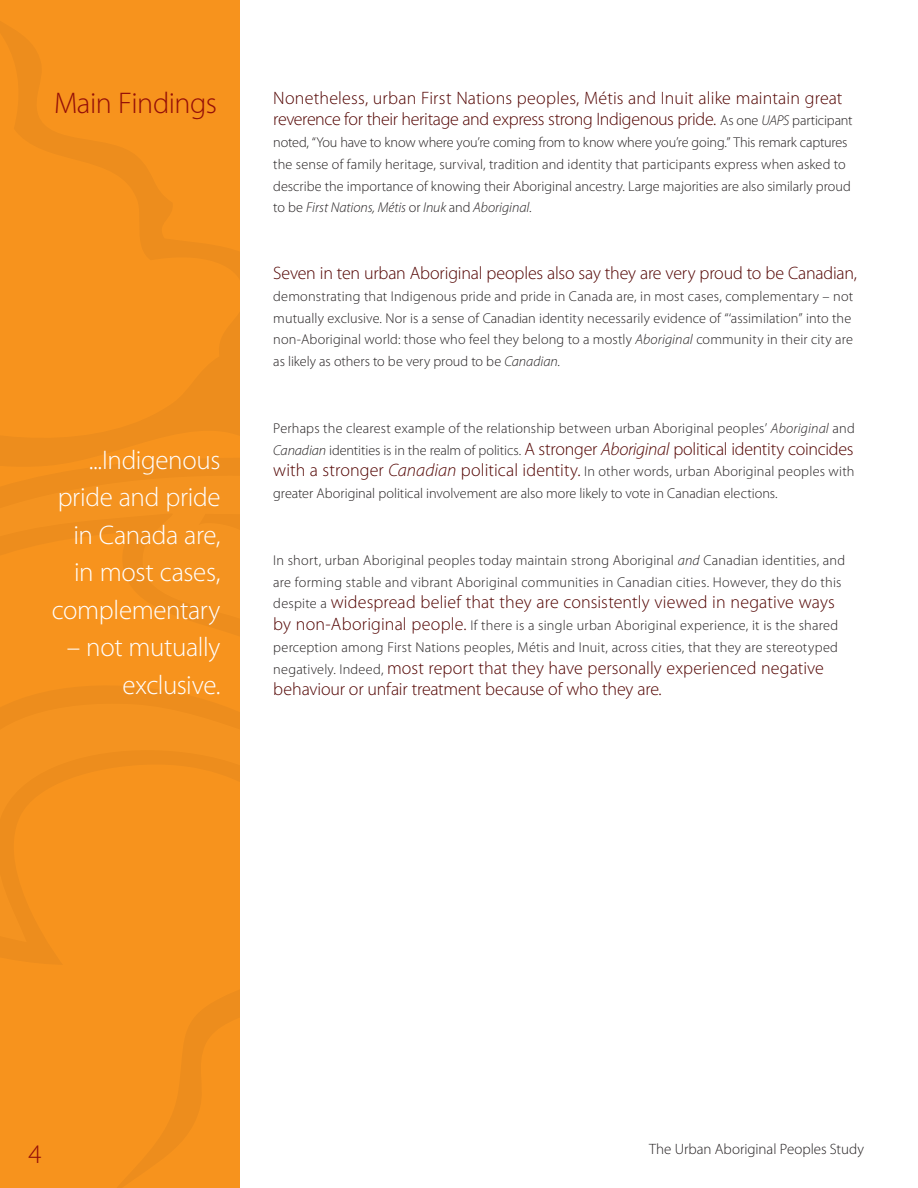
<style>
.page{position:relative;width:918px;height:1188px;background:#fff}
.page>*{position:absolute;margin:0;border:0;box-sizing:border-box;transform-origin:0 0}
._1__Section_Head{font:300 30px "Myriad Pro";letter-spacing:-.02em;color:#940f08}
._1_sidebar_white{font:300 27px/37.5px "Myriad Pro";letter-spacing:-.015em;color:#fff;text-align:right}
.TOC_sub{font:300 27px "Myriad Pro";color:#940f08}
._1__Body_text{font:300 18px/21.8px "Myriad Pro";letter-spacing:-.005em;color:#520300}
.TOC_sub-2{font:300 15px "Myriad Pro";color:#231f20}
._1__Body_text-2{font:300 14.25px/21.8px "Myriad Pro";letter-spacing:.01em;color:#231f20}
.s1{font-size:14.25px;color:#231f20}
.s2{font-style:italic;font-size:14.25px;color:#231f20}
.s3{font-style:italic}
.s4{font-size:18px;color:#520300}
.s5{font-style:italic;font-size:18px;color:#520300}
</style>
<div class="page">
<svg style="left:0;top:0;width:240px;height:1188px;background:#f5921d"></svg>
<svg style="left:0;top:349px;width:240px;height:593px;background:#f3911d"></svg>
<svg style="left:0;top:512px;width:240px;height:397px;background:#f4921d"></svg>
<svg style="left:0;top:531px;width:240px;height:334px;background:#f4911d"></svg>
<div style="left:198px;top:508px;width:42px;height:84px;background:#f49320"></div>
<svg style="left:226px;top:314px;width:14px;height:125px;background:#ed8d1d"></svg>
<p class="_1__Section_Head" style="left:54px;top:84px;width:165px">Main Findings</p>
<p class="_1__Body_text" style="left:273px;top:86px;width:581px">Nonetheless, urban First Nations peoples, Métis and Inuit alike maintain great reverence for their heritage and express strong Indigenous pride. <span class="s1">As one</span> <span class="s2">UAPS</span> <span class="s1">participant</span></p>
<p class="_1__Body_text-2" style="left:273px;top:131px;width:579px">noted, “You have to know where you’re coming from to know where you’re going.” This remark captures the sense of family heritage, survival, tradition and identity that participants express when asked to describe the importance of knowing their Aboriginal ancestry. Large majorities are also similarly proud to be <span class="s3">First Nations, Métis</span> or <span class="s3">Inuk</span> and <span class="s3">Aboriginal</span>.</p>
<p class="_1_sidebar_white" style="left:52px;top:441px;width:170px">...Indigenous pride and pride in Canada are, in most cases, complementary</p>
<p class="_1_sidebar_white" style="left:67px;top:628px;width:155px">– not mutually exclusive.</p>
<p class="_1__Body_text" style="left:273px;top:262px;width:585px">Seven in ten urban Aboriginal peoples also say they are very proud to be Canadian,</p>
<p class="_1__Body_text-2" style="left:273px;top:285px;width:581px">demonstrating that Indigenous pride and pride in Canada are, in most cases, complementary – not mutually exclusive. Nor is a sense of Canadian identity necessarily evidence of “‘assimilation” into the non-Aboriginal world: those who feel they belong to a mostly <span class="s3">Aboriginal</span> community in their city are as likely as others to be very proud to be <span class="s3">Canadian</span>.</p>
<p class="_1__Body_text-2" style="left:273px;top:417px;width:583px">Perhaps the clearest example of the relationship between urban Aboriginal peoples’ <span class="s3">Aboriginal</span> and</p>
<p class="_1__Body_text" style="left:273px;top:437px;width:582px"><span class="s2">Canadian</span> <span class="s1">identities is in the realm of politics.</span> A stronger <span class="s3">Aboriginal</span> political identity coincides</p>
<p class="_1__Body_text-2" style="left:273px;top:460px;width:583px"><span class="s4">with a stronger</span> <span class="s5">Canadian</span> <span class="s4">political identity.</span> In other words, urban Aboriginal peoples with greater Aboriginal political involvement are also more likely to vote in Canadian elections.</p>
<p class="_1__Body_text-2" style="left:273px;top:549px;width:573px">In short, urban Aboriginal peoples today maintain strong Aboriginal <span class="s3">and</span> Canadian identities, and are forming stable and vibrant Aboriginal communities in Canadian cities. However, they do this</p>
<p class="_1__Body_text" style="left:273px;top:591px;width:563px"><span class="s1">despite a</span> widespread belief that they are consistently viewed in negative ways</p>
<p class="_1__Body_text-2" style="left:273px;top:614px;width:566px"><span class="s4">by non-Aboriginal people.</span> If there is a single urban Aboriginal experience, it is the shared perception among First Nations peoples, Métis and Inuit, across cities, that they are stereotyped</p>
<p class="_1__Body_text" style="left:273px;top:656px;width:552px"><span class="s1">negatively. Indeed,</span> most report that they have personally experienced negative behaviour or unfair treatment because of who they are.</p>
<p class="TOC_sub" style="left:28px;top:1138px;width:15px">4</p>
<p class="TOC_sub-2" style="left:649px;top:1140px;width:216px">The Urban Aboriginal Peoples Study</p>
</div>
